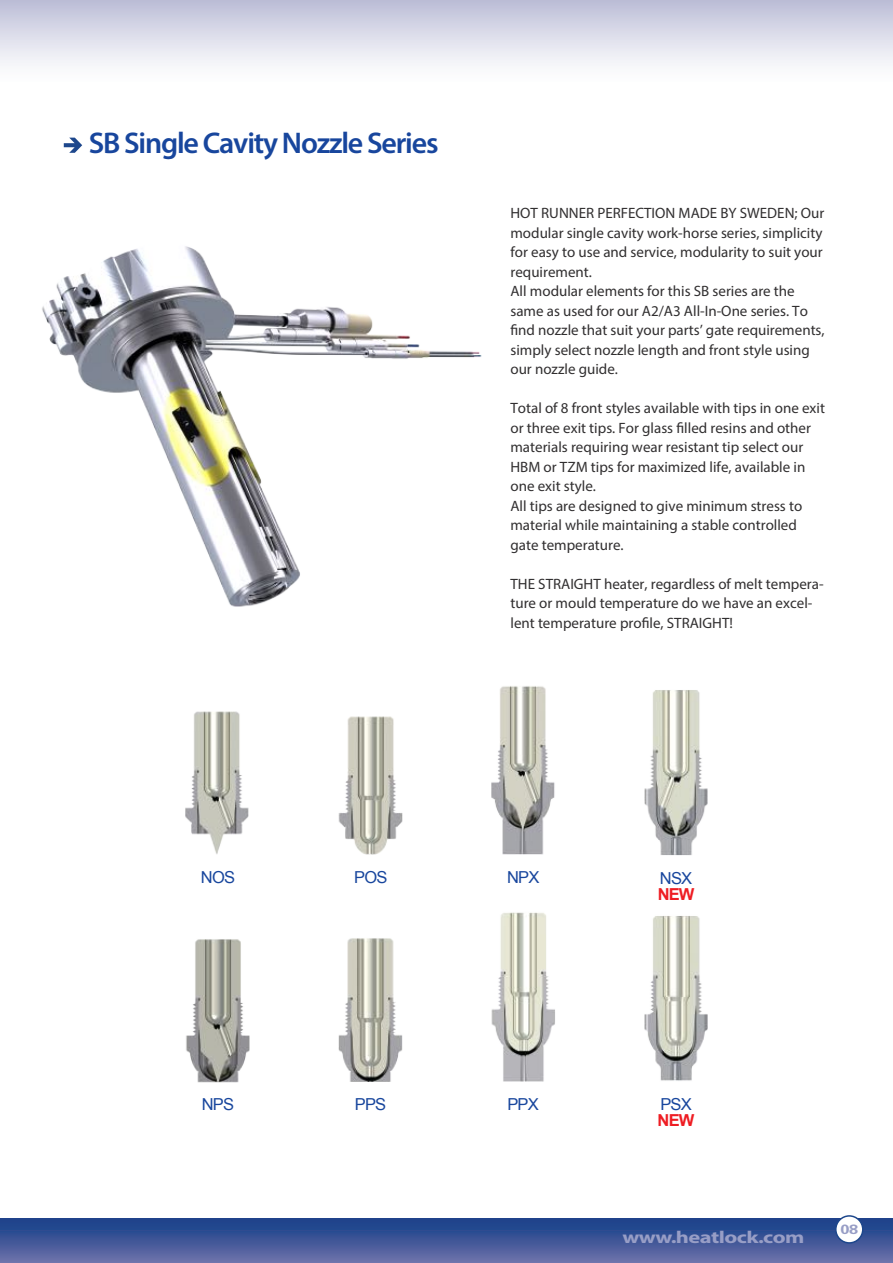
<style>
.page{position:relative;width:893px;height:1263px;background:#fff}
.page>*{position:absolute;margin:0;border:0;box-sizing:border-box;transform-origin:0 0}
.t1{font:600 30px "Myriad Pro";letter-spacing:-.04em;color:#18469d}
.t2{font:700 17.25px "Myriad Pro";letter-spacing:-.025em;color:#989ec6;scale:1.3 1}
.t3{font:16.5px "Arial";letter-spacing:-.05em;color:#18469d}
.t4{font:700 16.5px "Arial";letter-spacing:-.05em;color:#ee1d23}
.t5{font:15px/19.5px "Myriad Pro";color:#312f30}
.t6{font:13.5px "FZDHTK GBK1 0";color:#989ec6;scale:1.22 1}
</style>
<div class="page">
<div style="left:0;top:0;width:893px;height:86px;background:linear-gradient(to bottom,#bebfd8,#fff)"></div>
<div style="left:0;top:1218px;width:893px;height:45px;background:linear-gradient(to bottom,#143d87,#6d71aa)"></div>
<div style="left:836px;top:1216px;width:27px;height:27px;background:#fff;border-radius:50%"></div>
<div style="left:835px;top:1215px;width:28px;height:28px;border:2px solid #1d478c;border-radius:50%"></div>
<svg style="left:64px;top:138px;width:18px;height:15px"></svg>
<img style="left:339px;top:938px;width:63px;height:143px">
<img style="left:491px;top:912px;width:64px;height:169px">
<img style="left:185px;top:711px;width:64px;height:143px">
<img style="left:186px;top:939px;width:64px;height:143px">
<img style="left:491px;top:686px;width:64px;height:168px">
<img style="left:339px;top:716px;width:63px;height:138px">
<img style="left:644px;top:690px;width:64px;height:166px">
<img style="left:644px;top:916px;width:64px;height:165px">
<img style="left:42px;top:246px;width:440px;height:361px">
<h1 class="t1" style="left:89px;top:124px;width:351px">SB Single Cavity Nozzle Series</h1>
<p class="t5" style="left:510px;top:203px;width:316px">HOT RUNNER PERFECTION MADE BY SWEDEN; Our modular single cavity work-horse series, simplicity for easy to use and service, modularity to suit your requirement.<br>All modular elements for this SB series are the same as used for our A2/A3 All-In-One series. To find nozzle that suit your parts’ gate requirements, simply select nozzle length and front style using our nozzle guide.</p>
<p class="t5" style="left:510px;top:398px;width:316px">Total of 8 front styles available with tips in one exit or three exit tips. For glass filled resins and other materials requiring wear resistant tip select our HBM or TZM tips for maximized life, available in one exit style.<br>All tips are designed to give minimum stress to material while maintaining a stable controlled gate temperature.</p>
<p class="t5" style="left:510px;top:573px;width:315px">THE STRAIGHT heater, regardless of melt tempera&shy;ture or mould temperature do we have an excel&shy;lent temperature profile, STRAIGHT!</p>
<p class="t3" style="left:201px;top:866px;width:36px">NOS</p>
<p class="t3" style="left:202px;top:1094px;width:34px">NPS</p>
<p class="t3" style="left:354px;top:866px;width:35px">POS</p>
<p class="t3" style="left:507px;top:866px;width:34px">NPX</p>
<p class="t3" style="left:660px;top:867px;width:34px">NSX</p>
<p class="t4" style="left:658px;top:883px;width:38px">NEW</p>
<p class="t3" style="left:355px;top:1094px;width:33px">PPS</p>
<p class="t3" style="left:507px;top:1094px;width:33px">PPX</p>
<p class="t3" style="left:660px;top:1093px;width:33px">PSX</p>
<p class="t4" style="left:658px;top:1109px;width:38px">NEW</p>
<p class="t2" style="left:622px;top:1226px;width:142px">www.heatlock.com</p>
<p class="t6" style="left:840px;top:1222px;width:16px">08</p>
</div>
